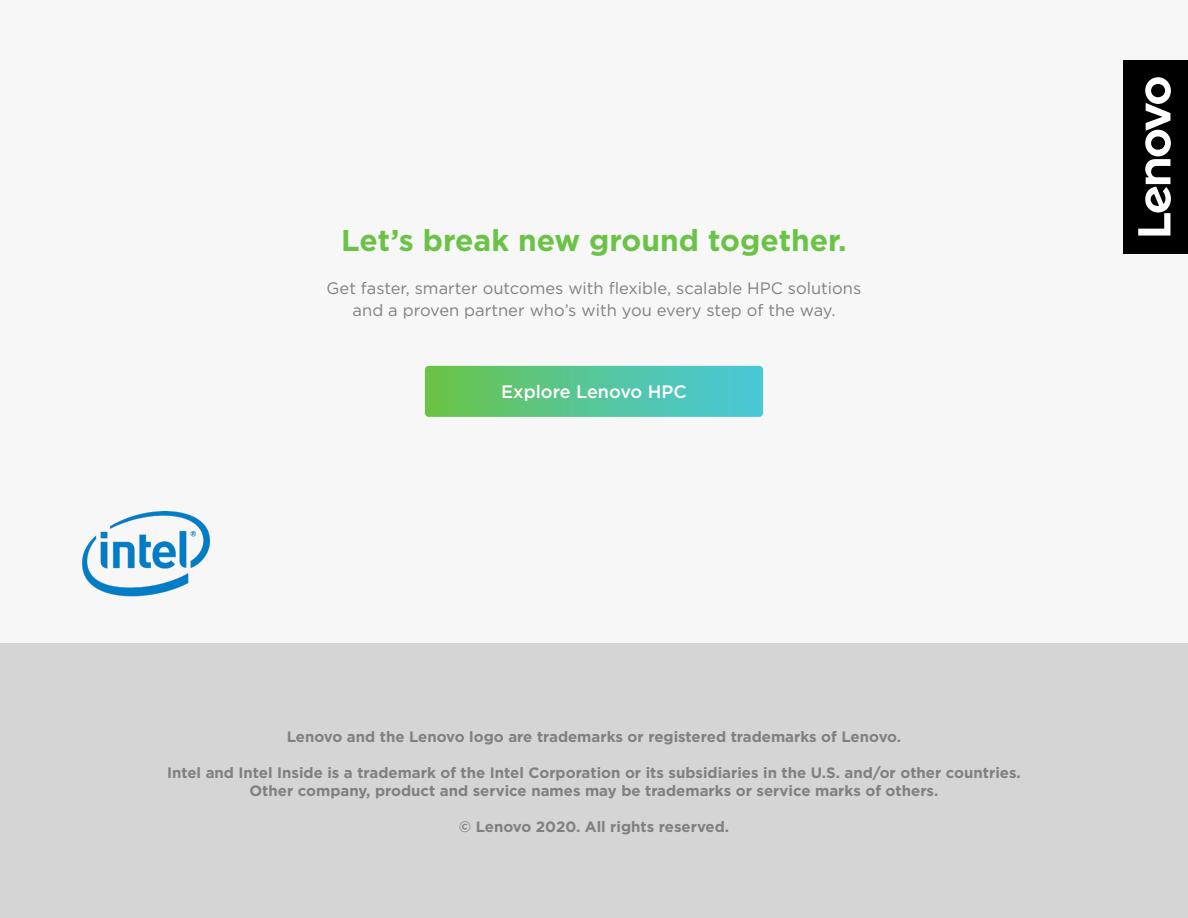
<style>
.page{position:relative;width:1188px;height:918px;background:#fff}
.page>*{position:absolute;margin:0;border:0;box-sizing:border-box;transform-origin:0 0}
.t1{font:700 30px "Gotham";color:#6ac346}
.t2{font:500 18px "Gotham";color:#fff}
.t3{font:16.5px/22.5px "Gotham";color:#808080;text-align:center}
.t4{font:700 15px/18px "Gotham";color:#808080;text-align:center}
</style>
<div class="page">
<div style="left:0;top:0;width:1188px;height:644px;background:#f7f7f7"></div>
<div style="left:0;top:644px;width:1188px;height:274px;background:#d5d5d5"></div>
<svg style="left:425px;top:366px;width:338px;height:51px;background:#58c595"></svg>
<div style="left:1124px;top:60px;width:64px;height:194px;background:#000"></div>
<svg style="left:1138px;top:77px;width:33px;height:159px"></svg>
<img style="left:82px;top:511px;width:128px;height:86px">
<p class="t1" style="left:341px;top:220px;width:507px">Let’s break new ground together.</p>
<p class="t3" style="left:327px;top:276px;width:536px">Get faster, smarter outcomes with flexible, scalable HPC solutions and a proven partner who’s with you every step of the way.</p>
<p class="t2" style="left:501px;top:380px;width:187px">Explore Lenovo HPC</p>
<p class="t4" style="left:287px;top:727px;width:616px">Lenovo and the Lenovo logo are trademarks or registered trademarks of Lenovo.</p>
<p class="t4" style="left:167px;top:763px;width:855px">Intel and Intel Inside is a trademark of the Intel Corporation or its subsidiaries in the U.S. and/or other countries.<br>Other company, product and service names may be trademarks or service marks of others.</p>
<p class="t4" style="left:459px;top:817px;width:272px">© Lenovo 2020. All rights reserved.</p>
</div>
